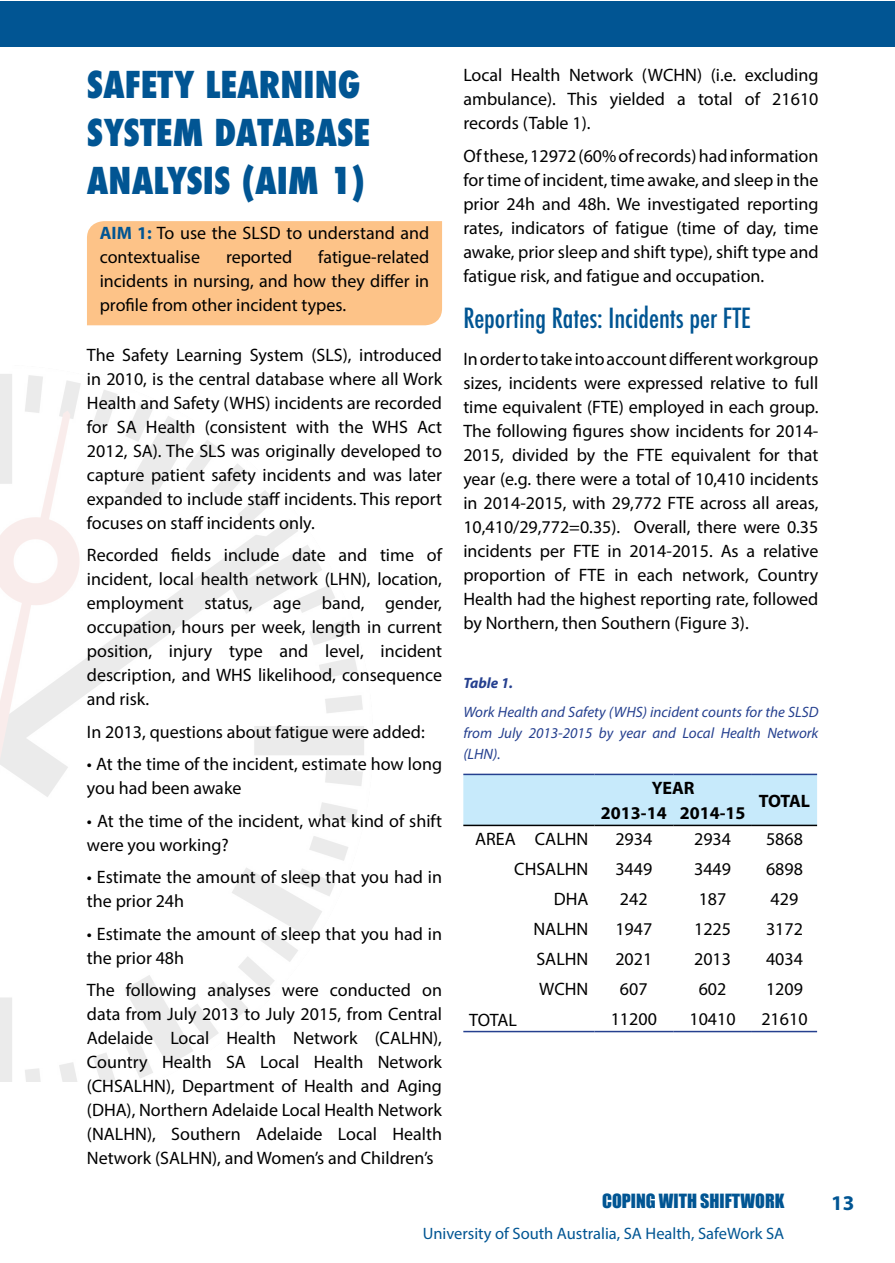
<style>
.page{position:relative;width:895px;height:1263px;background:#fff}
.page>*{position:absolute;margin:0;border:0;box-sizing:border-box;transform-origin:0 0}
.t1{font:800 condensed 36px/48px "Futura";color:#015593}
.t2{font:500 condensed 27px "Futura";color:#015593}
.t3{font:700 21px "Myriad Pro";color:#015593}
.t4{font:18px/24px "Myriad Pro";color:#000;text-align:justify}
.t5{font:700 18px "Myriad Pro";color:#000}
.t6{font:18px "Impact";color:#015593}
.t7{font:16.5px "Myriad Pro";color:#015593}
.t8{font:italic 15px/21px "Myriad Pro";color:#25408f;text-align:justify}
.t9{font:italic 700 15px "Myriad Pro";color:#25408f}
.s1{font-weight:700;color:#015593}
</style>
<div class="page">
<div style="left:0;top:1px;width:894px;height:46px;background:#015593"></div>
<div style="left:87px;top:221px;width:355px;height:104px;background:#fdc388"></div>
<div style="left:463px;top:775px;width:354px;height:50px;background:#c7eafb"></div>
<svg style="left:463px;top:826px;width:354px;height:205px"></svg>
<hr style="left:463px;top:825px;width:131px;height:1px;background:#000">
<hr style="left:594px;top:825px;width:79px;height:1px;background:#000">
<hr style="left:673px;top:825px;width:79px;height:1px;background:#000">
<hr style="left:752px;top:825px;width:65px;height:1px;background:#000">
<hr style="left:463px;top:774px;width:131px;height:1px;background:#25408f">
<hr style="left:594px;top:774px;width:79px;height:1px;background:#25408f">
<hr style="left:673px;top:774px;width:79px;height:1px;background:#25408f">
<hr style="left:752px;top:774px;width:65px;height:1px;background:#25408f">
<hr style="left:463px;top:1031px;width:131px;height:1px;background:#25408f">
<hr style="left:594px;top:1031px;width:79px;height:1px;background:#25408f">
<hr style="left:673px;top:1031px;width:79px;height:1px;background:#25408f">
<hr style="left:752px;top:1031px;width:65px;height:1px;background:#25408f">
<h1 class="t1" style="left:87px;top:61px;width:285px">SAFETY LEARNING<br>SYSTEM DATABASE<br>ANALYSIS (AIM 1)</h1>
<p class="t4" style="left:100px;top:221px;width:331px"><span class="s1">AIM 1:</span> To use the SLSD to understand and contextualise</p>
<p class="t4" style="left:100px;top:245px;width:331px;text-indent:218px">fatigue‐related incidents in nursing, and how they differ in profile from other incident types.</p>
<p class="t4" style="left:87px;top:342px;width:357px">The Safety Learning System (SLS), introduced in 2010, is the central database where all Work Health and Safety (WHS) incidents are recorded for SA Health (consistent with the WHS Act 2012, SA). The SLS was originally developed to capture patient safety incidents and was later expanded to include staff incidents. This report focuses on staff incidents only.</p>
<p class="t4" style="left:87px;top:543px;width:357px">Recorded fields include date and time of incident, local health network (LHN), location, employment status, age band, gender, occupation, hours per week, length in current position, injury type and level, incident description, and WHS likelihood, consequence and risk.</p>
<p class="t4" style="left:87px;top:719px;width:339px">In 2013, questions about fatigue were added:</p>
<p class="t4" style="left:87px;top:752px;width:357px">• At the time of the incident, estimate how long you had been awake</p>
<p class="t4" style="left:87px;top:808px;width:356px">• At the time of the incident, what kind of shift were you working?</p>
<p class="t4" style="left:87px;top:865px;width:357px">• Estimate the amount of sleep that you had in the prior 24h</p>
<p class="t4" style="left:87px;top:921px;width:357px">• Estimate the amount of sleep that you had in the prior 48h</p>
<p class="t4" style="left:87px;top:978px;width:357px">The following analyses were conducted on data from July 2013 to July 2015, from Central Adelaide Local Health Network (CALHN), Country Health SA Local Health Network (CHSALHN), Department of Health and Aging (DHA), Northern Adelaide Local Health Network (NALHN), Southern Adelaide Local Health Network (SALHN), and Women’s and Children’s</p>
<p class="t4" style="left:226px;top:245px;width:68px">reported</p>
<p class="t4" style="left:463px;top:63px;width:357px">Local Health Network (WCHN) (i.e. excluding ambulance). This yielded a total of 21610 records (Table 1).</p>
<p class="t4" style="left:463px;top:144px;width:357px">Of these, 12972 (60% of records) had information for time of incident, time awake, and sleep in the prior 24h and 48h. We investigated reporting rates, indicators of fatigue (time of day, time awake, prior sleep and shift type), shift type and fatigue risk, and fatigue and occupation.</p>
<h2 class="t2" style="left:463px;top:301px;width:289px">Reporting Rates: Incidents per FTE</h2>
<p class="t4" style="left:463px;top:346px;width:357px">In order to take into account different workgroup sizes, incidents were expressed relative to full time equivalent (FTE) employed in each group.<br>The following figures show incidents for 2014- 2015, divided by the FTE equivalent for that year (e.g. there were a total of 10,410 incidents in 2014-2015, with 29,772 FTE across all areas, 10,410/29,772=0.35). Overall, there were 0.35 incidents per FTE in 2014-2015. As a relative proportion of FTE in each network, Country Health had the highest reporting rate, followed by Northern, then Southern (Figure 3).</p>
<p class="t9" style="left:463px;top:673px;width:51px">Table 1.</p>
<p class="t8" style="left:463px;top:701px;width:357px">Work Health and Safety (WHS) incident counts for the SLSD from July 2013-2015 by year and Local Health Network (LHN).</p>
<p class="t5" style="left:652px;top:776px;width:44px">YEAR</p>
<p class="t5" style="left:759px;top:789px;width:53px">TOTAL</p>
<p class="t5" style="left:601px;top:801px;width:146px">2013-14 2014-15</p>
<p class="t4" style="left:475px;top:826px;width:115px">AREA CALHN</p>
<p class="t4" style="left:514px;top:857px;width:76px">CHSALHN</p>
<p class="t4" style="left:554px;top:887px;width:36px">DHA</p>
<p class="t4" style="left:533px;top:917px;width:56px">NALHN</p>
<p class="t4" style="left:536px;top:947px;width:53px">SALHN</p>
<p class="t4" style="left:539px;top:977px;width:51px">WCHN</p>
<p class="t4" style="left:469px;top:1007px;width:49px">TOTAL</p>
<p class="t4" style="left:611px;top:823px;width:48px;line-height:30.2px;text-align:center">2934<br>3449<br>242<br>1947<br>2021<br>607<br>11200</p>
<p class="t4" style="left:689px;top:823px;width:48px;line-height:30.2px;text-align:center">2934<br>3449<br>187<br>1225<br>2013<br>602<br>10410</p>
<p class="t4" style="left:761px;top:823px;width:48px;line-height:30.2px;text-align:center">5868<br>6898<br>429<br>3172<br>4034<br>1209<br>21610</p>
<p class="t6" style="left:602px;top:1190px;width:184px">COPING WITH SHIFTWORK</p>
<p class="t7" style="left:423px;top:1223px;width:363px">University of South Australia, SA Health, SafeWork SA</p>
<p class="t3" style="left:831px;top:1189px;width:25px">13</p>
</div>
